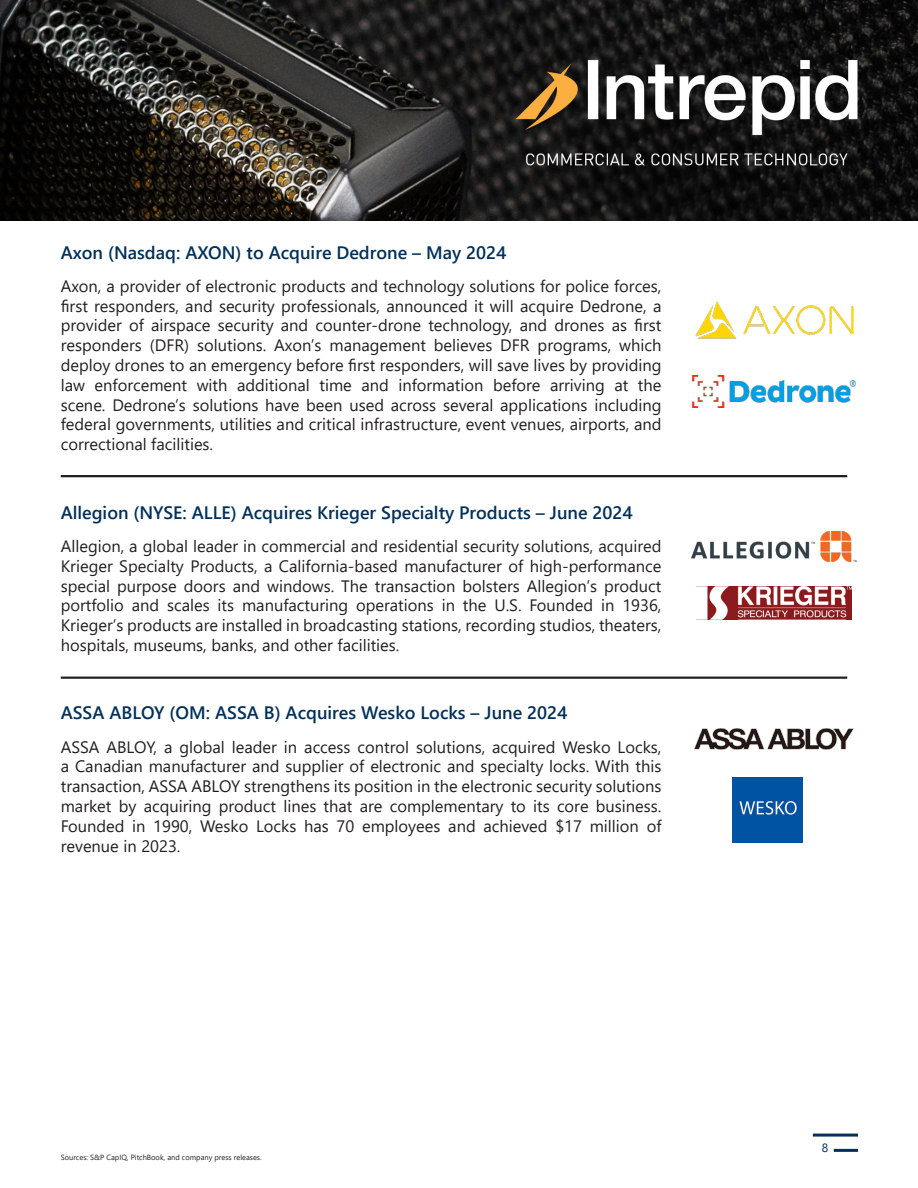
<style>
.page{position:relative;width:918px;height:1188px;background:#fff}
.page>*{position:absolute;margin:0;border:0;box-sizing:border-box;transform-origin:0 0}
.Paragraph_Style_1{font:700 18px "Yu Gothic UI";color:#023059}
.Paragraph_Style_1-2{font:16.5px/19.8px "Yu Gothic UI";color:#231f20;text-align:justify}
.t1{font:12px "Yu Gothic UI";color:#023059}
.t2{font:7.5px "Yu Gothic UI";color:#231f20}
</style>
<div class="page">
<div style="left:61px;top:677px;width:786px;height:2px;border:2px solid #231f20"></div>
<div style="left:61px;top:475px;width:786px;height:2px;border:2px solid #231f20"></div>
<img style="left:0;top:0;width:918px;height:220px">
<hr style="left:813px;top:1134px;width:45px;height:3px;background:#023059">
<hr style="left:834px;top:1149px;width:24px;height:3px;background:#023059">
<img style="left:695px;top:301px;width:158px;height:38px">
<img style="left:692px;top:376px;width:164px;height:31px">
<img style="left:692px;top:531px;width:165px;height:31px">
<img style="left:696px;top:586px;width:156px;height:33px">
<img style="left:694px;top:728px;width:160px;height:22px">
<img style="left:732px;top:778px;width:71px;height:64px">
<p class="Paragraph_Style_1" style="left:61px;top:242px;width:447px">Axon (Nasdaq: AXON) to Acquire Dedrone – May 2024</p>
<p class="Paragraph_Style_1-2" style="left:61px;top:274px;width:602px">Axon, a provider of electronic products and technology solutions for police forces, first responders, and security professionals, announced it will acquire Dedrone, a provider of airspace security and counter-drone technology, and drones as first responders (DFR) solutions. Axon’s management believes DFR programs, which deploy drones to an emergency before first responders, will save lives by providing law enforcement with additional time and information before arriving at the scene. Dedrone’s solutions have been used across several applications including federal governments, utilities and critical infrastructure, event venues, airports, and correctional facilities.</p>
<p class="Paragraph_Style_1" style="left:61px;top:502px;width:574px">Allegion (NYSE: ALLE) Acquires Krieger Specialty Products – June 2024</p>
<p class="Paragraph_Style_1-2" style="left:61px;top:534px;width:602px">Allegion, a global leader in commercial and residential security solutions, acquired Krieger Specialty Products, a California-based manufacturer of high-performance special purpose doors and windows. The transaction bolsters Allegion’s product portfolio and scales its manufacturing operations in the U.S. Founded in 1936, Krieger’s products are installed in broadcasting stations, recording studios, theaters, hospitals, museums, banks, and other facilities.</p>
<p class="Paragraph_Style_1" style="left:61px;top:703px;width:508px">ASSA ABLOY (OM: ASSA B) Acquires Wesko Locks – June 2024</p>
<p class="Paragraph_Style_1-2" style="left:61px;top:735px;width:602px">ASSA ABLOY, a global leader in access control solutions, acquired Wesko Locks, a Canadian manufacturer and supplier of electronic and specialty locks. With this transaction, ASSA ABLOY strengthens its position in the electronic security solutions market by acquiring product lines that are complementary to its core business.<br>Founded in 1990, Wesko Locks has 70 employees and achieved $17 million of revenue in 2023.</p>
<p class="t2" style="left:61px;top:1151px;width:203px">Sources: S&amp;P CapIQ, PitchBook, and company press releases.</p>
<p class="t1" style="left:822px;top:1137px;width:8px">8</p>
</div>
